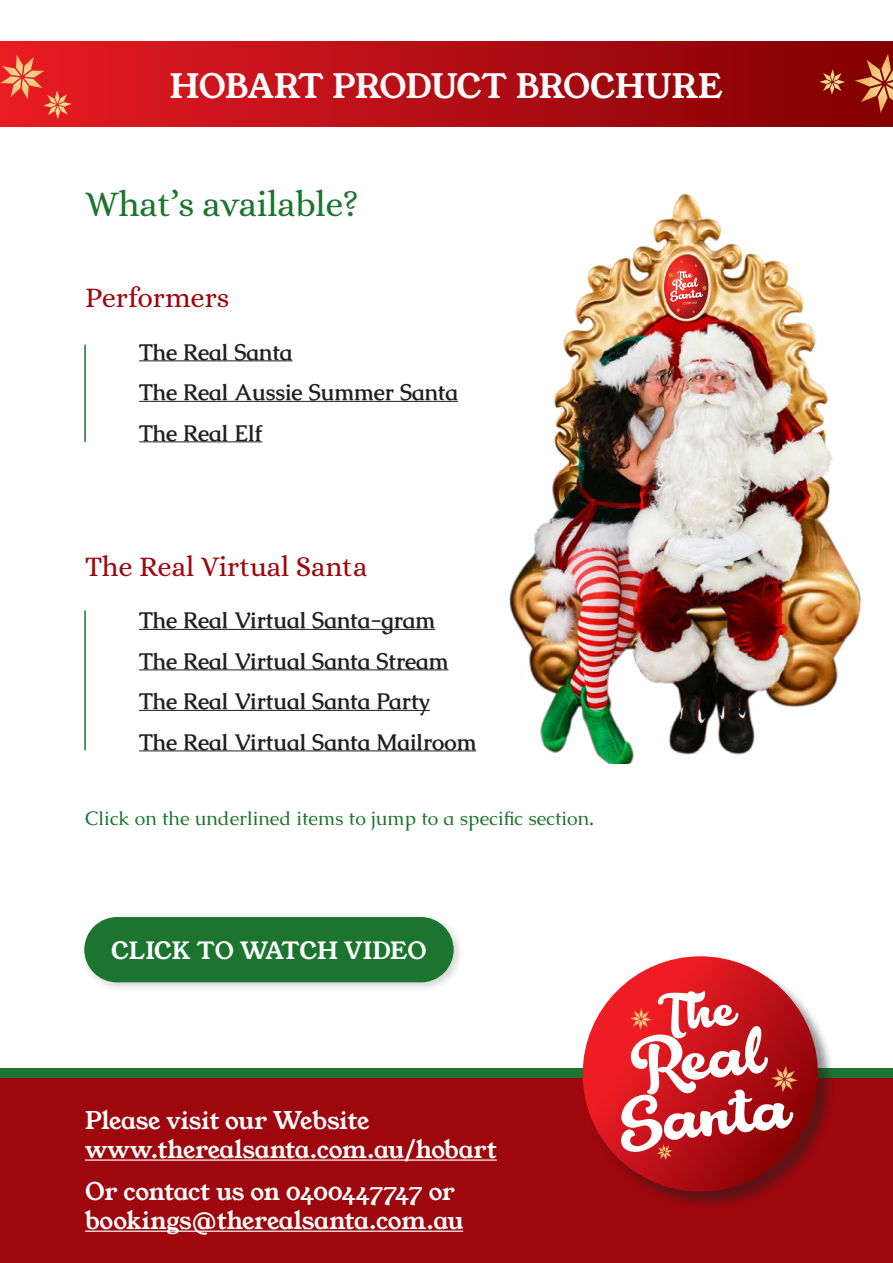
<style>
.page{position:relative;width:893px;height:1263px;background:#fff}
.page>*{position:absolute;margin:0;border:0;box-sizing:border-box;transform-origin:0 0}
.t1{font:36px "Alice";letter-spacing:-.005em;color:#1c752e}
.t2{font:33px "Young Serif";letter-spacing:-.025em;color:#fff}
.t3{font:28.5px "Alice";color:#9d070d}
.t4{font:24px/28.8px "Young Serif";letter-spacing:-.01em;color:#fff}
.t5{font:23.4px "Young Serif";letter-spacing:-.01em;color:#fff}
.t6{font:700 22.5px/40.5px "Caudex";color:#231f20}
.t7{font:19.5px "Caudex";color:#1c752e}
.s1{font-size:22.5px}
</style>
<div class="page">
<div style="left:0;top:1074px;width:893px;height:189px;background:#9d070d"></div>
<div style="left:0;top:1068px;width:893px;height:9px;background:#1c752e"></div>
<div style="left:583px;top:957px;width:252px;height:252px;background:#231f20;opacity:.5"></div>
<svg style="left:583px;top:956px;width:235px;height:235px"></svg>
<svg style="left:621px;top:990px;width:177px;height:170px"></svg>
<hr style="left:85px;top:1159px;width:412px;height:2px;background:#fff">
<hr style="left:85px;top:1230px;width:378px;height:2px;background:#fff">
<hr style="left:139px;top:361px;width:154px;height:1px;background:#231f20">
<hr style="left:139px;top:401px;width:319px;height:1px;background:#231f20">
<hr style="left:139px;top:442px;width:123px;height:1px;background:#231f20">
<hr style="left:139px;top:629px;width:296px;height:1px;background:#231f20">
<hr style="left:139px;top:670px;width:309px;height:1px;background:#231f20">
<hr style="left:139px;top:710px;width:291px;height:1px;background:#231f20">
<hr style="left:139px;top:751px;width:337px;height:1px;background:#231f20">
<div style="left:0;top:41px;width:893px;height:85px;background:linear-gradient(to right,#e71c25,#810002)"></div>
<svg style="left:855px;top:54px;width:38px;height:59px;background:#a8442a"></svg>
<svg style="left:819px;top:69px;width:26px;height:26px"></svg>
<svg style="left:0;top:55px;width:72px;height:64px;background:#e63c34"></svg>
<hr style="left:84px;top:345px;width:2px;height:96px;background:#1c752e">
<hr style="left:84px;top:611px;width:2px;height:139px;background:#1c752e">
<div style="left:79px;top:912px;width:386px;height:81px;background:#231f20;opacity:.2"></div>
<div style="left:84px;top:917px;width:370px;height:65px;background:#1c752e;border-radius:33px"></div>
<img style="left:509px;top:193px;width:353px;height:570px">
<img style="left:664px;top:255px;width:44px;height:64px">
<h2 class="t2" style="left:170px;top:67px;width:555px">HOBART PRODUCT BROCHURE</h2>
<h1 class="t1" style="left:85px;top:184px;width:275px">What’s available?</h1>
<p class="t3" style="left:85px;top:282px;width:146px">Performers</p>
<p class="t6" style="left:139px;top:331px;width:321px">The Real Santa<br>The Real Aussie Summer Santa<br>The Real Elf</p>
<p class="t3" style="left:85px;top:551px;width:284px">The Real Virtual Santa</p>
<p class="t6" style="left:139px;top:600px;width:339px">The Real Virtual Santa-gram<br>The Real Virtual Santa Stream<br>The Real Virtual Santa Party<br>The Real Virtual Santa Mailroom</p>
<p class="t7" style="left:85px;top:805px;width:511px">Click on the underlined items to jump to a specific section<span class="s1">.</span></p>
<p class="t5" style="left:111px;top:937px;width:317px">CLICK TO WATCH VIDEO</p>
<p class="t4" style="left:85px;top:1106px;width:413px">Please visit our Website www.therealsanta.com.au/hobart</p>
<p class="t4" style="left:85px;top:1177px;width:380px">Or contact us on 0400447747 or bookings@therealsanta.com.au</p>
</div>
